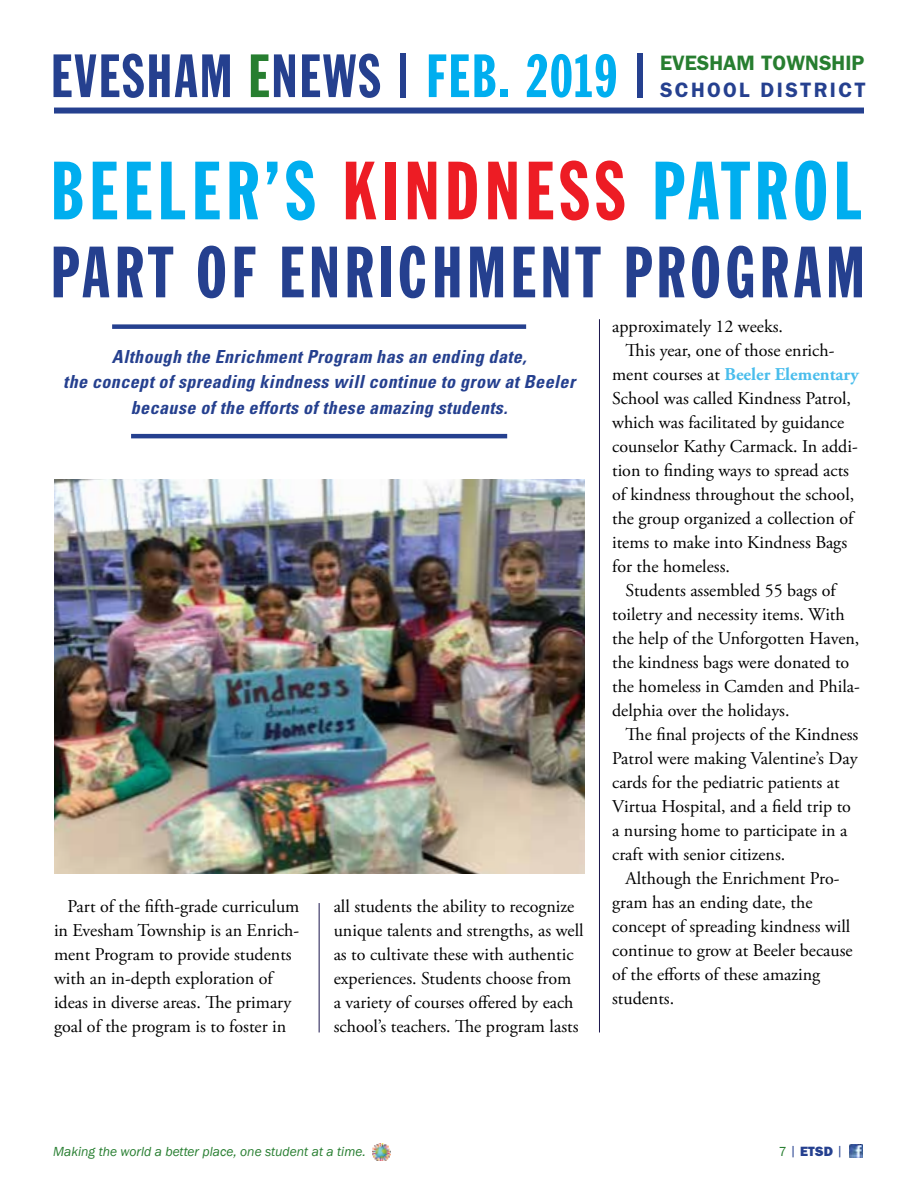
<style>
.page{position:relative;width:918px;height:1188px;background:#fff}
.page>*{position:absolute;margin:0;border:0;box-sizing:border-box;transform-origin:0 0}
.t1{font:81px "Franklin Gothic Extra Cond";letter-spacing:.07em;color:#00aeef}
.t2{font:71.25px "Franklin Gothic Extra Cond";letter-spacing:.07em;color:#25408f}
.t3{font:60px "Franklin Gothic Extra Cond";letter-spacing:.04em;color:#25408f}
.t4{font:600 20.85px "Franklin Gothic";color:#277e30}
.t5{font:600 20.85px "Franklin Gothic";letter-spacing:.11em;color:#25408f}
.t6{font:18px/24px "Adobe Garamond Pro";color:#000}
.t7{font:italic 700 condensed 18px/25.5px "Univers";letter-spacing:.025em;color:#25408f;text-align:center}
.t8{font:700 18px "Adobe Garamond Pro";color:#49bdec}
.t9{font:italic 13.5px "Franklin Gothic";color:#277e30}
.t10{font:800 13.5px "Franklin Gothic";color:#25408f}
.s1{color:#277e30}
.s2{color:#00aeef}
.s3{color:#ed1c24}
.s4{font-weight:400;color:#000}
.s5{font-weight:400;color:#277e30}
.s6{font-weight:400}
</style>
<div class="page">
<div style="left:54px;top:108px;width:810px;height:6px;background:#25408f"></div>
<svg style="left:850px;top:1145px;width:13px;height:13px"></svg>
<img style="left:372px;top:1143px;width:18px;height:18px">
<hr style="left:599px;top:319px;width:1px;height:713px;background:#1c174d">
<hr style="left:319px;top:903px;width:1px;height:129px;background:#1c174d">
<img style="left:54px;top:480px;width:530px;height:393px">
<div style="left:112px;top:324px;width:414px;height:5px;background:#25408f"></div>
<hr style="left:131px;top:434px;width:376px;height:4px;background:#25408f">
<h3 class="t3" style="left:51px;top:44px;width:597px">EVESHAM <span class="s1">E</span>NEWS | <span class="s2">FEB. 2019</span> |</h3>
<p class="t4" style="left:660px;top:50px;width:206px">EVESHAM TOWNSHIP</p>
<p class="t5" style="left:660px;top:77px;width:207px">SCHOOL DISTRICT</p>
<h1 class="t1" style="left:51px;top:148px;width:813px">BEELER’S <span class="s3">KINDNESS</span> PATROL</h1>
<h2 class="t2" style="left:51px;top:234px;width:815px">PART OF ENRICHMENT PROGRAM</h2>
<p class="t7" style="left:63px;top:343px;width:513px">Although the Enrichment Program has an ending date,<br>the concept of spreading kindness will continue to grow at Beeler because of the efforts of these amazing students.</p>
<p class="t6" style="left:54px;top:895px;width:247px;text-indent:14px">Part of the fifth-grade curriculum in Evesham Township is an Enrich&shy;ment Program to provide students with an in-depth exploration of ideas in diverse areas. The primary goal of the program is to foster in</p>
<p class="t6" style="left:334px;top:895px;width:251px">all students the ability to recognize unique talents and strengths, as well as to cultivate these with authentic experiences. Students choose from<br>a variety of courses offered by each school’s teachers. The program lasts</p>
<p class="t6" style="left:612px;top:315px;width:172px">approximately 12 weeks.</p>
<p class="t6" style="left:626px;top:339px;width:210px">This year, one of those enrich-</p>
<p class="t8" style="left:612px;top:364px;width:248px"><span class="s4">ment courses at</span> Beeler Elementary</p>
<p class="t6" style="left:612px;top:387px;width:240px">School was called Kindness Patrol,</p>
<p class="t6" style="left:612px;top:411px;width:234px">which was facilitated by guidance</p>
<p class="t6" style="left:612px;top:435px;width:247px">counselor Kathy Carmack. In addi-</p>
<p class="t6" style="left:612px;top:459px;width:238px">tion to finding ways to spread acts</p>
<p class="t6" style="left:612px;top:483px;width:244px">of kindness throughout the school,</p>
<p class="t6" style="left:612px;top:507px;width:243px">the group organized a collection of</p>
<p class="t6" style="left:612px;top:531px;width:237px">items to make into Kindness Bags</p>
<p class="t6" style="left:612px;top:555px;width:119px">for the homeless.</p>
<p class="t6" style="left:626px;top:579px;width:212px">Students assembled 55 bags of</p>
<p class="t6" style="left:612px;top:603px;width:234px">toiletry and necessity items. With</p>
<p class="t6" style="left:612px;top:627px;width:249px">the help of the Unforgotten Haven,</p>
<p class="t6" style="left:612px;top:651px;width:239px">the kindness bags were donated to</p>
<p class="t6" style="left:612px;top:675px;width:249px">the homeless in Camden and Phila-</p>
<p class="t6" style="left:612px;top:699px;width:179px">delphia over the holidays.</p>
<p class="t6" style="left:626px;top:723px;width:234px">The final projects of the Kindness</p>
<p class="t6" style="left:612px;top:747px;width:247px">Patrol were making Valentine’s Day</p>
<p class="t6" style="left:612px;top:771px;width:229px">cards for the pediatric patients at</p>
<p class="t6" style="left:612px;top:795px;width:240px">Virtua Hospital, and a field trip to</p>
<p class="t6" style="left:612px;top:819px;width:237px">a nursing home to participate in a</p>
<p class="t6" style="left:612px;top:843px;width:175px">craft with senior citizens.</p>
<p class="t6" style="left:626px;top:867px;width:216px">Although the Enrichment Pro-</p>
<p class="t6" style="left:612px;top:891px;width:202px">gram has an ending date, the</p>
<p class="t6" style="left:612px;top:915px;width:240px">concept of spreading kindness will</p>
<p class="t6" style="left:612px;top:939px;width:242px">continue to grow at Beeler because</p>
<p class="t6" style="left:612px;top:963px;width:210px">of the efforts of these amazing</p>
<p class="t6" style="left:612px;top:987px;width:64px">students.</p>
<p class="t9" style="left:53px;top:1143px;width:314px">Making the world a better place, one student at a time.</p>
<p class="t10" style="left:779px;top:1144px;width:66px"><span class="s5">7</span> <span class="s6">|</span> ETSD <span class="s6">|</span></p>
</div>
